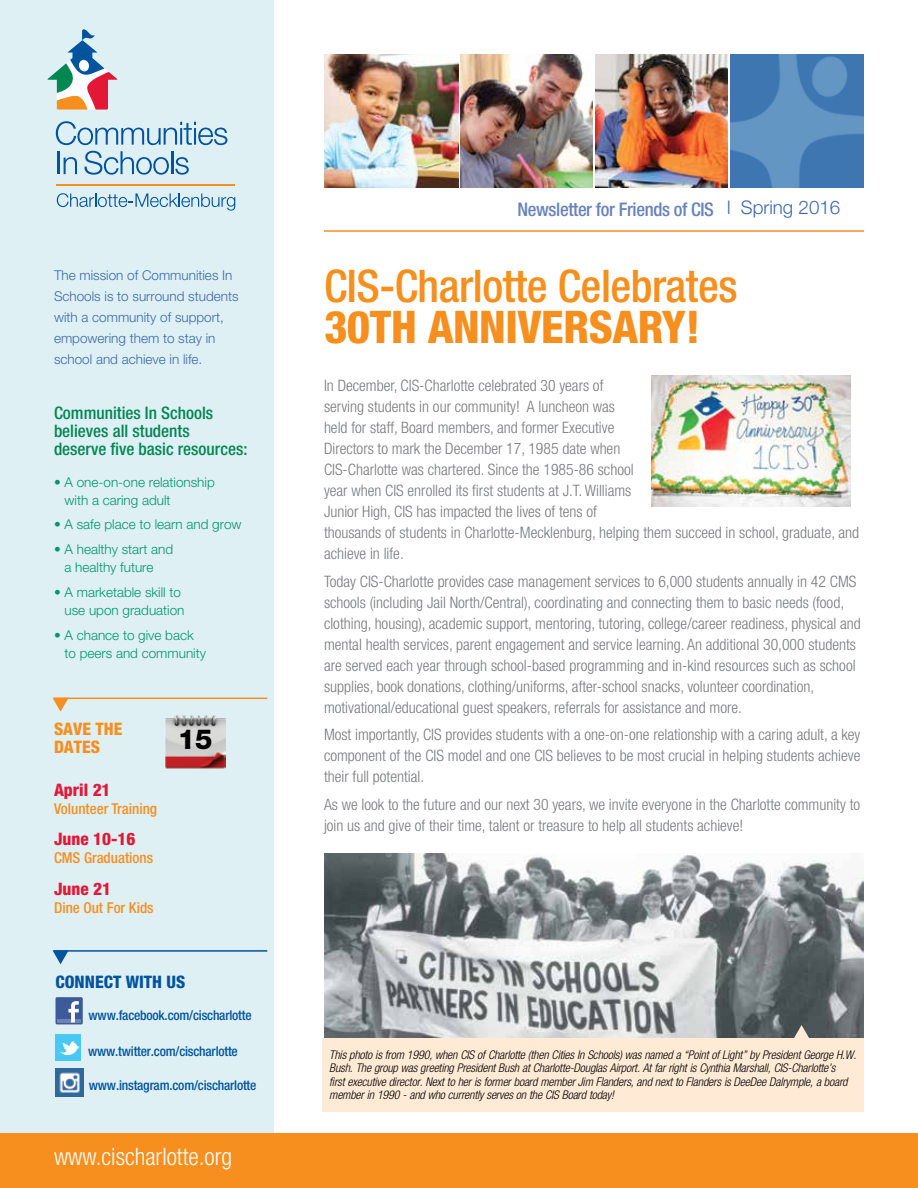
<style>
.page{position:relative;width:918px;height:1188px;background:#fff}
.page>*{position:absolute;margin:0;border:0;box-sizing:border-box;transform-origin:0 0}
.t1{font:500 condensed 45px "Helvetica Neue";letter-spacing:-.01em;color:#f78f1e}
.t2{font:800 condensed 45px "Helvetica Neue LT Std";letter-spacing:-.01em;color:#f78f1e}
.t3{font:800 27.6px "Helvetica Neue LT Std";color:#000}
.t4{font:300 condensed 24px "Helvetica Neue LT Std";color:#fff}
.t5{font:500 condensed 18.75px "Helvetica Neue";letter-spacing:-.02em;color:#6883bc}
.t6{font:300 18.75px "Helvetica Neue LT Std";color:#3969ac}
.t7{font:500 condensed 17.25px/18px "Helvetica Neue";color:#008752}
.t8{font:800 condensed 17.25px "Helvetica Neue LT Std";color:#e31837}
.t9{font:800 condensed 17.25px "Helvetica Neue LT Std";color:#00549e}
.t10{font:800 condensed 17.25px "Helvetica Neue LT Std";color:#f78f1e}
.t11{font:300 condensed 15.75px/21px "Helvetica Neue LT Std";color:#797a7d}
.t12{font:500 condensed 15px "Helvetica Neue";color:#f78f1e}
.t13{font:300 13.5px/18px "Helvetica Neue LT Std";color:#00976c}
.t14{font:300 13.5px/21px "Helvetica Neue LT Std";color:#3969ac}
.t15{font:500 condensed 13.5px "Helvetica Neue";letter-spacing:-.015em;color:#00549e}
.t16{font:italic 300 condensed 12px/13.5px "Helvetica Neue LT Std";letter-spacing:-.01em;color:#000}
</style>
<div class="page">
<div style="left:0;top:0;width:273px;height:1188px;background:#dff0f5"></div>
<div style="left:0;top:1134px;width:918px;height:54px;background:#f78f1e"></div>
<img style="left:324px;top:54px;width:134px;height:134px">
<img style="left:460px;top:54px;width:133px;height:134px">
<img style="left:595px;top:54px;width:133px;height:134px">
<hr style="left:54px;top:698px;width:213px;height:1px;background:#f78f1e">
<svg style="left:52px;top:698px;width:17px;height:14px"></svg>
<hr style="left:54px;top:950px;width:213px;height:2px;background:#00549e">
<svg style="left:52px;top:950px;width:17px;height:14px"></svg>
<div style="left:56px;top:997px;width:26px;height:27px;background:#3d5b99;border-radius:2px"></div>
<hr style="left:57px;top:1019px;width:24px;height:4px;background:#6e85b4">
<svg style="left:68px;top:1001px;width:11px;height:22px"></svg>
<div style="left:56px;top:1034px;width:25px;height:26px;background:#47c8f5"></div>
<svg style="left:60px;top:1041px;width:20px;height:14px"></svg>
<img style="left:165px;top:715px;width:61px;height:54px">
<hr style="left:324px;top:230px;width:540px;height:2px;background:#f78f1e">
<svg style="left:56px;top:121px;width:171px;height:24px"></svg>
<hr style="left:57px;top:151px;width:2px;height:23px;background:#00549e">
<svg style="left:64px;top:157px;width:13px;height:17px"></svg>
<svg style="left:84px;top:151px;width:85px;height:24px"></svg>
<hr style="left:171px;top:151px;width:2px;height:23px;background:#00549e">
<svg style="left:175px;top:157px;width:14px;height:18px"></svg>
<svg style="left:57px;top:193px;width:178px;height:18px"></svg>
<hr style="left:56px;top:184px;width:179px;height:2px;background:#f78f1e">
<svg style="left:48px;top:29px;width:70px;height:81px"></svg>
<img style="left:324px;top:854px;width:540px;height:184px">
<img style="left:651px;top:376px;width:199px;height:130px">
<img style="left:55px;top:1068px;width:28px;height:28px">
<img style="left:730px;top:54px;width:134px;height:134px">
<div style="left:322px;top:1038px;width:542px;height:73px;background:#ffead5"></div>
<svg style="left:793px;top:1025px;width:17px;height:13px"></svg>
<p class="t14" style="left:54px;top:264px;width:186px">The mission of Communities In<br>Schools is to surround students with a community of support, empowering them to stay in school and achieve in life.</p>
<p class="t7" style="left:54px;top:404px;width:195px">Communities In Schools believes all students<br>deserve five basic resources:</p>
<p class="t13" style="left:65px;top:473px;width:152px;text-indent:-11px">• A one-on-one relationship with a caring adult</p>
<p class="t13" style="left:54px;top:515px;width:189px">• A safe place to learn and grow</p>
<p class="t13" style="left:65px;top:540px;width:110px;text-indent:-11px">• A healthy start and a healthy future</p>
<p class="t13" style="left:54px;top:583px;width:132px;text-align:right">• A marketable skill to use upon graduation</p>
<p class="t13" style="left:65px;top:626px;width:143px;text-indent:-11px">• A chance to give back to peers and community</p>
<p class="t10" style="left:54px;top:718px;width:20px">Save</p>
<p class="t10" style="left:96px;top:718px;width:10px">the</p>
<p class="t10" style="left:54px;top:736px;width:20px">Dates</p>
<p class="t8" style="left:54px;top:779px;width:58px">April 21</p>
<p class="t12" style="left:54px;top:799px;width:105px">Volunteer Training</p>
<p class="t8" style="left:54px;top:828px;width:83px">June 10-16</p>
<p class="t12" style="left:54px;top:849px;width:101px">CMS Graduations</p>
<p class="t8" style="left:54px;top:878px;width:59px">June 21</p>
<p class="t12" style="left:54px;top:898px;width:101px">Dine Out For Kids</p>
<h2 class="t3" style="left:178px;top:723px;width:36px">15</h2>
<p class="t9" style="left:56px;top:972px;width:132px">CONNECT WITH US</p>
<p class="t15" style="left:89px;top:1007px;width:165px">www.facebook.com/cischarlotte</p>
<p class="t15" style="left:88px;top:1043px;width:151px">www.twitter.com/cischarlotte</p>
<p class="t15" style="left:89px;top:1078px;width:169px">www.instagram.com/cischarlotte</p>
<h3 class="t4" style="left:54px;top:1142px;width:180px">www.cischarlotte.org</h3>
<p class="t5" style="left:517px;top:198px;width:198px">Newsletter for Friends of CIS</p>
<p class="t6" style="left:727px;top:196px;width:115px">l Spring 2016</p>
<h1 class="t1" style="left:324px;top:260px;width:415px">CIS-Charlotte Celebrates</h1>
<h1 class="t2" style="left:324px;top:299px;width:378px">30TH ANNIVERSARY!</h1>
<p class="t11" style="left:324px;top:375px;width:537px">In December, CIS-Charlotte celebrated 30 years of<br>serving students in our community! A luncheon was<br>held for staff, Board members, and former Executive<br>Directors to mark the December 17, 1985 date when<br>CIS-Charlotte was chartered. Since the 1985-86 school<br>year when CIS enrolled its first students at J.T. Williams<br>Junior High, CIS has impacted the lives of tens of<br>thousands of students in Charlotte-Mecklenburg, helping them succeed in school, graduate, and achieve in life.</p>
<p class="t11" style="left:324px;top:570px;width:538px">Today CIS-Charlotte provides case management services to 6,000 students annually in 42 CMS schools (including Jail North/Central), coordinating and connecting them to basic needs (food, clothing, housing), academic support, mentoring, tutoring, college/career readiness, physical and mental health services, parent engagement and service learning. An additional 30,000 students are served each year through school-based programming and in-kind resources such as school supplies, book donations, clothing/uniforms, after-school snacks, volunteer coordination, motivational/educational guest speakers, referrals for assistance and more.</p>
<p class="t11" style="left:324px;top:724px;width:538px;text-align:justify">Most importantly, CIS provides students with a one-on-one relationship with a caring adult, a key component of the CIS model and one CIS believes to be most crucial in helping students achieve their full potential.</p>
<p class="t11" style="left:324px;top:794px;width:538px">As we look to the future and our next 30 years, we invite everyone in the Charlotte community to join us and give of their time, talent or treasure to help all students achieve!</p>
<p class="t16" style="left:329px;top:1048px;width:529px">This photo is from 1990, when CIS of Charlotte (then Cities In Schools) was named a “Point of Light” by President George H.W.<br>Bush. The group was greeting President Bush at Charlotte-Douglas Airport. At far right is Cynthia Marshall, CIS-Charlotte’s<br>first executive director. Next to her is former board member Jim Flanders, and next to Flanders is DeeDee Dalrymple, a board member in 1990 - and who currently serves on the CIS Board today!</p>
</div>
